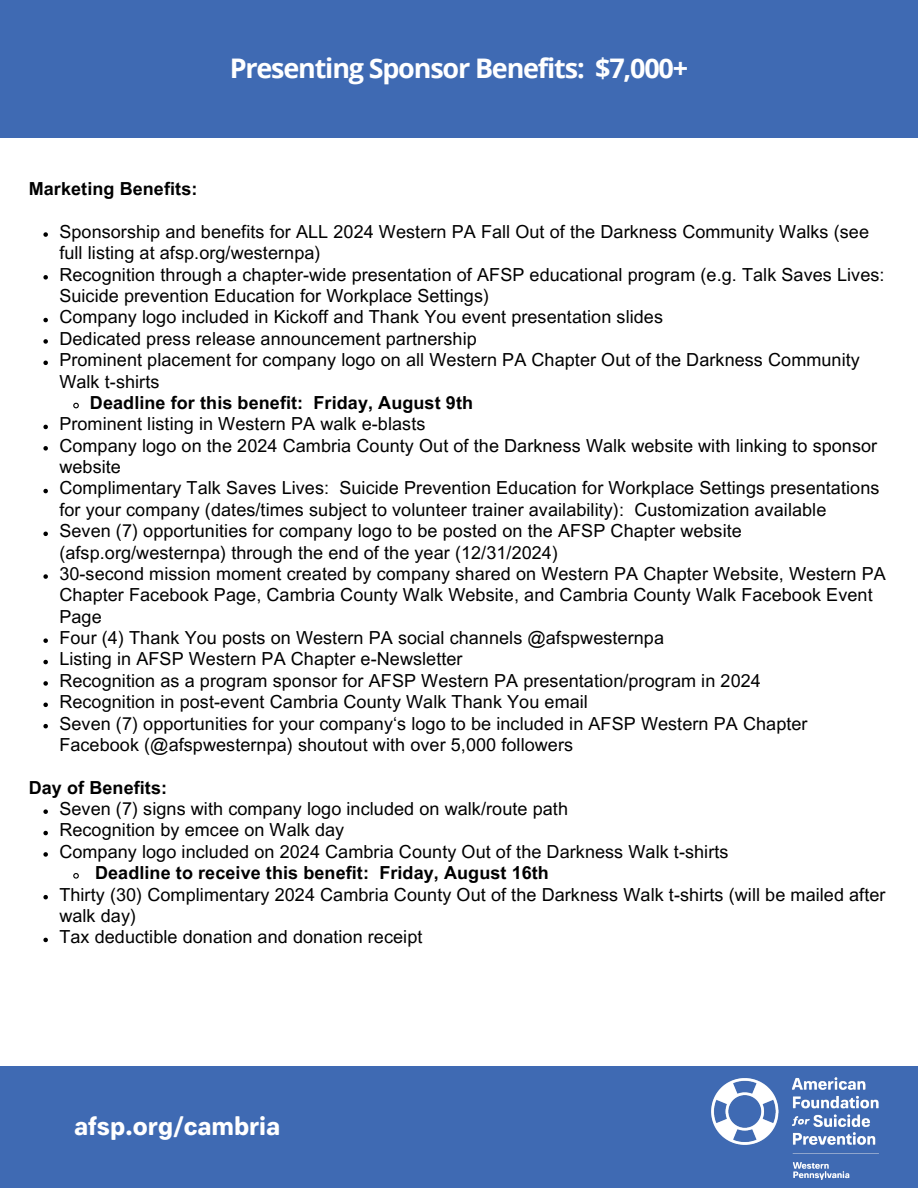
<style>
.page{position:relative;width:918px;height:1188px;background:#fff}
.page>*{position:absolute;margin:0;border:0;box-sizing:border-box;transform-origin:0 0}
.t1{font:700 27px "Open Sans";letter-spacing:-.045em;color:#fff}
.t2{font:25.65px "Paul Grotesk Soft Bold Trail";color:#fff}
.t3{font:18px/21.3px "Arial MT Pro";letter-spacing:.005em;color:#000}
.t4{font:700 18px "Arial MT Pro";letter-spacing:.005em;color:#000}
</style>
<div class="page">
<div style="left:0;top:0;width:918px;height:138px;background:#3f6ab3"></div>
<svg style="left:43px;top:232px;width:5px;height:5px"></svg>
<svg style="left:43px;top:275px;width:5px;height:5px"></svg>
<svg style="left:43px;top:318px;width:5px;height:4px"></svg>
<svg style="left:43px;top:339px;width:5px;height:5px"></svg>
<svg style="left:43px;top:361px;width:5px;height:4px"></svg>
<svg style="left:73px;top:402px;width:6px;height:7px"></svg>
<svg style="left:43px;top:425px;width:5px;height:4px"></svg>
<svg style="left:43px;top:446px;width:5px;height:5px"></svg>
<svg style="left:43px;top:489px;width:5px;height:4px"></svg>
<svg style="left:43px;top:532px;width:5px;height:4px"></svg>
<svg style="left:43px;top:574px;width:5px;height:5px"></svg>
<svg style="left:43px;top:638px;width:5px;height:5px"></svg>
<svg style="left:43px;top:660px;width:5px;height:4px"></svg>
<svg style="left:43px;top:681px;width:5px;height:5px"></svg>
<svg style="left:43px;top:703px;width:5px;height:4px"></svg>
<svg style="left:43px;top:724px;width:5px;height:4px"></svg>
<svg style="left:43px;top:809px;width:5px;height:5px"></svg>
<svg style="left:43px;top:831px;width:5px;height:4px"></svg>
<svg style="left:43px;top:852px;width:5px;height:5px"></svg>
<svg style="left:73px;top:873px;width:6px;height:6px"></svg>
<svg style="left:43px;top:895px;width:5px;height:4px"></svg>
<svg style="left:43px;top:938px;width:5px;height:4px"></svg>
<div style="left:0;top:1067px;width:918px;height:121px;background:#3f6ab3"></div>
<img style="left:712px;top:1077px;width:166px;height:103px">
<h1 class="t1" style="left:230px;top:49px;width:460px">Presenting Sponsor Benefits: $7,000+</h1>
<h2 class="t4" style="left:29px;top:182px;width:170px">Marketing Benefits:</h2>
<p class="t3" style="left:59px;top:223px;width:811px">Sponsorship and benefits for ALL 2024 Western PA Fall Out of the Darkness Community Walks (see full listing at afsp.org/westernpa)</p>
<p class="t3" style="left:59px;top:266px;width:827px">Recognition through a chapter-wide presentation of AFSP educational program (e.g. Talk Saves Lives:<br>Suicide prevention Education for Workplace Settings)</p>
<p class="t3" style="left:59px;top:309px;width:605px">Company logo included in Kickoff and Thank You event presentation slides</p>
<p class="t3" style="left:59px;top:330px;width:419px">Dedicated press release announcement partnership</p>
<p class="t3" style="left:59px;top:351px;width:802px">Prominent placement for company logo on all Western PA Chapter Out of the Darkness Community<br>Walk t-shirts</p>
<p class="t4" style="left:90px;top:396px;width:385px">Deadline for this benefit: Friday, August 9th</p>
<p class="t3" style="left:59px;top:416px;width:368px">Prominent listing in Western PA walk e-blasts</p>
<p class="t3" style="left:59px;top:437px;width:819px">Company logo on the 2024 Cambria County Out of the Darkness Walk website with linking to sponsor website</p>
<p class="t3" style="left:59px;top:480px;width:822px">Complimentary Talk Saves Lives: Suicide Prevention Education for Workplace Settings presentations for your company (dates/times subject to volunteer trainer availability): Customization available</p>
<p class="t3" style="left:59px;top:522px;width:684px">Seven (7) opportunities for company logo to be posted on the AFSP Chapter website (afsp.org/westernpa) through the end of the year (12/31/2024)</p>
<p class="t3" style="left:59px;top:565px;width:828px">30-second mission moment created by company shared on Western PA Chapter Website, Western PA<br>Chapter Facebook Page, Cambria County Walk Website, and Cambria County Walk Facebook Event<br>Page</p>
<p class="t3" style="left:59px;top:629px;width:606px">Four (4) Thank You posts on Western PA social channels @afspwesternpa</p>
<p class="t3" style="left:59px;top:651px;width:405px">Listing in AFSP Western PA Chapter e-Newsletter</p>
<p class="t3" style="left:59px;top:672px;width:703px">Recognition as a program sponsor for AFSP Western PA presentation/program in 2024</p>
<p class="t3" style="left:59px;top:693px;width:530px">Recognition in post-event Cambria County Walk Thank You email</p>
<p class="t3" style="left:59px;top:715px;width:750px">Seven (7) opportunities for your company‘s logo to be included in AFSP Western PA Chapter<br>Facebook (@afspwesternpa) shoutout with over 5,000 followers</p>
<h2 class="t4" style="left:29px;top:781px;width:140px">Day of Benefits:</h2>
<p class="t3" style="left:59px;top:800px;width:510px">Seven (7) signs with company logo included on walk/route path</p>
<p class="t3" style="left:59px;top:822px;width:286px">Recognition by emcee on Walk day</p>
<p class="t3" style="left:59px;top:843px;width:671px">Company logo included on 2024 Cambria County Out of the Darkness Walk t-shirts</p>
<p class="t4" style="left:95px;top:866px;width:455px">Deadline to receive this benefit: Friday, August 16th</p>
<p class="t3" style="left:59px;top:886px;width:828px">Thirty (30) Complimentary 2024 Cambria County Out of the Darkness Walk t-shirts (will be mailed after walk day)</p>
<p class="t3" style="left:59px;top:929px;width:365px">Tax deductible donation and donation receipt</p>
<h1 class="t2" style="left:74px;top:1112px;width:208px">afsp.org/cambria</h1>
</div>
